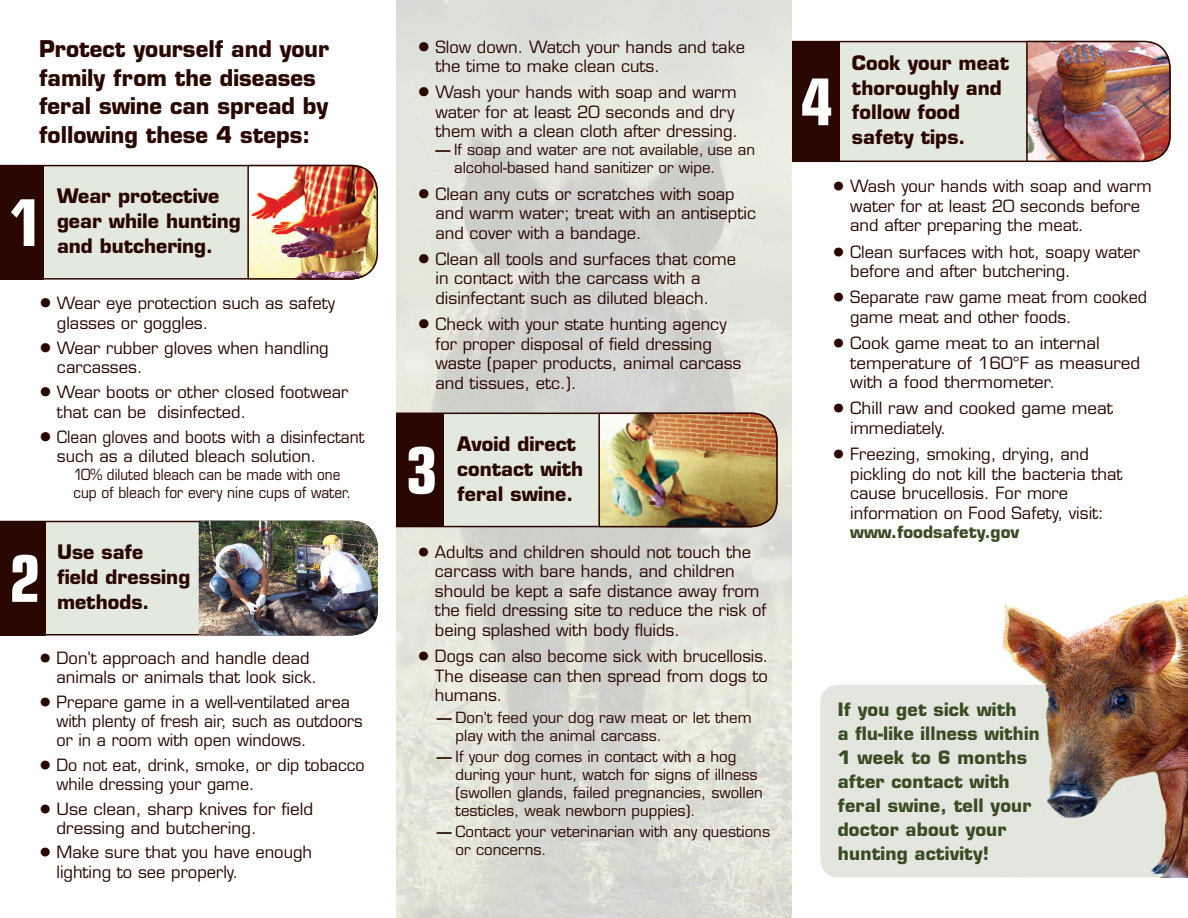
<style>
.page{position:relative;width:1188px;height:918px;background:#fff}
.page>*{position:absolute;margin:0;border:0;box-sizing:border-box;transform-origin:0 0}
.t1{font:700 condensed 64.5px "Eurostile LT Std";color:#fff}
.t2{font:700 22.5px/28.5px "Eurostile LT Std";color:#290700}
.t3{font:700 19.5px/24.8px "Eurostile LT Std";color:#290700}
.Body{font:700 18px/24px "Eurostile LT Std";letter-spacing:.01em;color:#3a4c23}
.Body-2{font:16.5px/19.5px "Eurostile LT Std";color:#290700}
.Body-3{font:16.5px/19.5px "Eurostile LT Std";color:#290700;scale:.94 1}
.Body-4{font:15px/18px "Eurostile LT Std";color:#290700}
.Body-5{font:15px/18px "Eurostile LT Std";color:#290700;scale:.9 1}
.s1{font-size:24.75px}
.s2{font-stretch:condensed;font-size:24.75px}
.s3{font-weight:700;font-stretch:condensed}
.s4{font-weight:700;color:#3a4c23}
</style>
<div class="page">
<div style="left:792px;top:40px;width:233px;height:123px;background:#e4e9df"></div>
<img style="left:396px;top:0;width:396px;height:918px">
<img style="left:0;top:164px;width:378px;height:116px">
<svg style="left:0;top:520px;width:355px;height:116px;background:#dde1d7"></svg>
<div style="left:0;top:521px;width:46px;height:114px;background:#290700"></div>
<img style="left:199px;top:521px;width:179px;height:114px">
<div style="left:396px;top:413px;width:48px;height:114px;background:#290700"></div>
<img style="left:397px;top:412px;width:381px;height:116px">
<div style="left:820px;top:685px;width:368px;height:193px;background:#e3e6df"></div>
<div style="left:792px;top:42px;width:48px;height:119px;background:#290700"></div>
<img style="left:1025px;top:40px;width:146px;height:123px">
<img style="left:956px;top:595px;width:232px;height:282px">
<h2 class="t2" style="left:39px;top:35px;width:292px">Protect yourself and your family from the diseases feral swine can spread by following these 4 steps:</h2>
<h3 class="t1" style="left:10px;top:184px;width:34px">1</h3>
<h3 class="t3" style="left:57px;top:184px;width:185px">Wear protective gear while hunting and butchering.</h3>
<p class="Body-2" style="left:57px;top:294px;width:279px;text-indent:-18px"><span class="s1">•</span> Wear eye protection such as safety glasses or goggles.</p>
<p class="Body-2" style="left:57px;top:338px;width:273px;text-indent:-18px"><span class="s1">•</span> Wear rubber gloves when handling carcasses.</p>
<p class="Body-2" style="left:57px;top:383px;width:293px;text-indent:-18px"><span class="s1">•</span> Wear boots or other closed footwear that can be disinfected.</p>
<p class="Body-3" style="left:57px;top:427px;width:328px;text-indent:-18px"><span class="s1">•</span> Clean gloves and boots with a disinfectant such as a diluted bleach solution.</p>
<p class="Body-5" style="left:74px;top:466px;width:310px">10% diluted bleach can be made with one cup of bleach for every nine cups of water.</p>
<h3 class="t1" style="left:9px;top:540px;width:34px">2</h3>
<h3 class="t3" style="left:57px;top:540px;width:135px">Use safe<br>field dressing methods.</h3>
<p class="Body-2" style="left:56px;top:649px;width:262px;text-indent:-17px"><span class="s2">•</span> Don’t approach and handle dead animals or animals that look sick.</p>
<p class="Body-2" style="left:56px;top:692px;width:308px;text-indent:-17px"><span class="s2">•</span> Prepare game in a well-ventilated area with plenty of fresh air, such as outdoors or in a room with open windows.</p>
<p class="Body-2" style="left:56px;top:755px;width:310px;text-indent:-17px"><span class="s2">•</span> Do not eat, drink, smoke, or dip tobacco while dressing your game.</p>
<p class="Body-2" style="left:56px;top:799px;width:258px;text-indent:-17px"><span class="s2">•</span> Use clean, sharp knives for field dressing and butchering.</p>
<p class="Body-2" style="left:56px;top:843px;width:257px;text-indent:-17px"><span class="s2">•</span> Make sure that you have enough lighting to see properly.</p>
<p class="Body-2" style="left:435px;top:37px;width:311px;text-indent:-18px"><span class="s1">•</span> Slow down. Watch your hands and take the time to make clean cuts.</p>
<p class="Body-2" style="left:435px;top:83px;width:304px;text-indent:-18px"><span class="s1">•</span> Wash your hands with soap and warm water for at least 20 seconds and dry them with a clean cloth after dressing.</p>
<p class="Body-4" style="left:454px;top:141px;width:302px;text-indent:-19px"><span class="s3">—</span> If soap and water are not available, use an alcohol-based hand sanitizer or wipe.</p>
<p class="Body-2" style="left:435px;top:184px;width:322px;text-indent:-18px"><span class="s1">•</span> Clean any cuts or scratches with soap and warm water; treat with an antiseptic and cover with a bandage.</p>
<p class="Body-2" style="left:435px;top:249px;width:302px;text-indent:-18px"><span class="s1">•</span> Clean all tools and surfaces that come in contact with the carcass with a disinfectant such as diluted bleach.</p>
<p class="Body-2" style="left:435px;top:314px;width:308px;text-indent:-18px"><span class="s1">•</span> Check with your state hunting agency for proper disposal of field dressing waste (paper products, animal carcass and tissues, etc.).</p>
<h3 class="t1" style="left:406px;top:432px;width:34px">3</h3>
<h3 class="t3" style="left:457px;top:432px;width:128px">Avoid direct contact with feral swine.</h3>
<p class="Body-2" style="left:435px;top:542px;width:333px;text-indent:-17px"><span class="s2">•</span> Adults and children should not touch the carcass with bare hands, and children should be kept a safe distance away from the field dressing site to reduce the risk of being splashed with body fluids.</p>
<p class="Body-2" style="left:435px;top:646px;width:335px;text-align:justify;text-indent:-18px"><span class="s2">•</span> Dogs can also become sick with brucellosis.<br>The disease can then spread from dogs to humans.</p>
<p class="Body-4" style="left:456px;top:709px;width:297px;text-indent:-19px"><span class="s3">—</span> Don’t feed your dog raw meat or let them play with the animal carcass.</p>
<p class="Body-4" style="left:456px;top:748px;width:309px;text-indent:-19px"><span class="s3">—</span> If your dog comes in contact with a hog during your hunt, watch for signs of illness (swollen glands, failed pregnancies, swollen testicles, weak newborn puppies).</p>
<p class="Body-4" style="left:456px;top:822px;width:316px;text-indent:-19px"><span class="s3">—</span> Contact your veterinarian with any questions or concerns.</p>
<h3 class="t3" style="left:852px;top:50px;width:159px">Cook your meat thoroughly and follow food safety tips.</h3>
<p class="Body-2" style="left:850px;top:177px;width:303px;text-indent:-18px"><span class="s2">•</span> Wash your hands with soap and warm water for at least 20 seconds before and after preparing the meat.</p>
<p class="Body-2" style="left:850px;top:242px;width:291px;text-indent:-18px"><span class="s2">•</span> Clean surfaces with hot, soapy water before and after butchering.</p>
<p class="Body-2" style="left:850px;top:288px;width:298px;text-indent:-18px"><span class="s2">•</span> Separate raw game meat from cooked game meat and other foods.</p>
<p class="Body-2" style="left:850px;top:333px;width:291px;text-indent:-18px"><span class="s2">•</span> Cook game meat to an internal temperature of 160°F as measured with a food thermometer.</p>
<p class="Body-2" style="left:850px;top:399px;width:264px;text-indent:-18px"><span class="s2">•</span> Chill raw and cooked game meat immediately.</p>
<p class="Body-2" style="left:850px;top:444px;width:274px;text-indent:-18px"><span class="s2">•</span> Freezing, smoking, drying, and pickling do not kill the bacteria that cause brucellosis. For more information on Food Safety, visit: <span class="s4">www.foodsafety.gov</span></p>
<h3 class="t1" style="left:801px;top:63px;width:34px">4</h3>
<p class="Body" style="left:838px;top:697px;width:203px">If you get sick with<br>a flu-like illness within<br>1 week to 6 months after contact with feral swine, tell your doctor about your hunting activity!</p>
</div>
